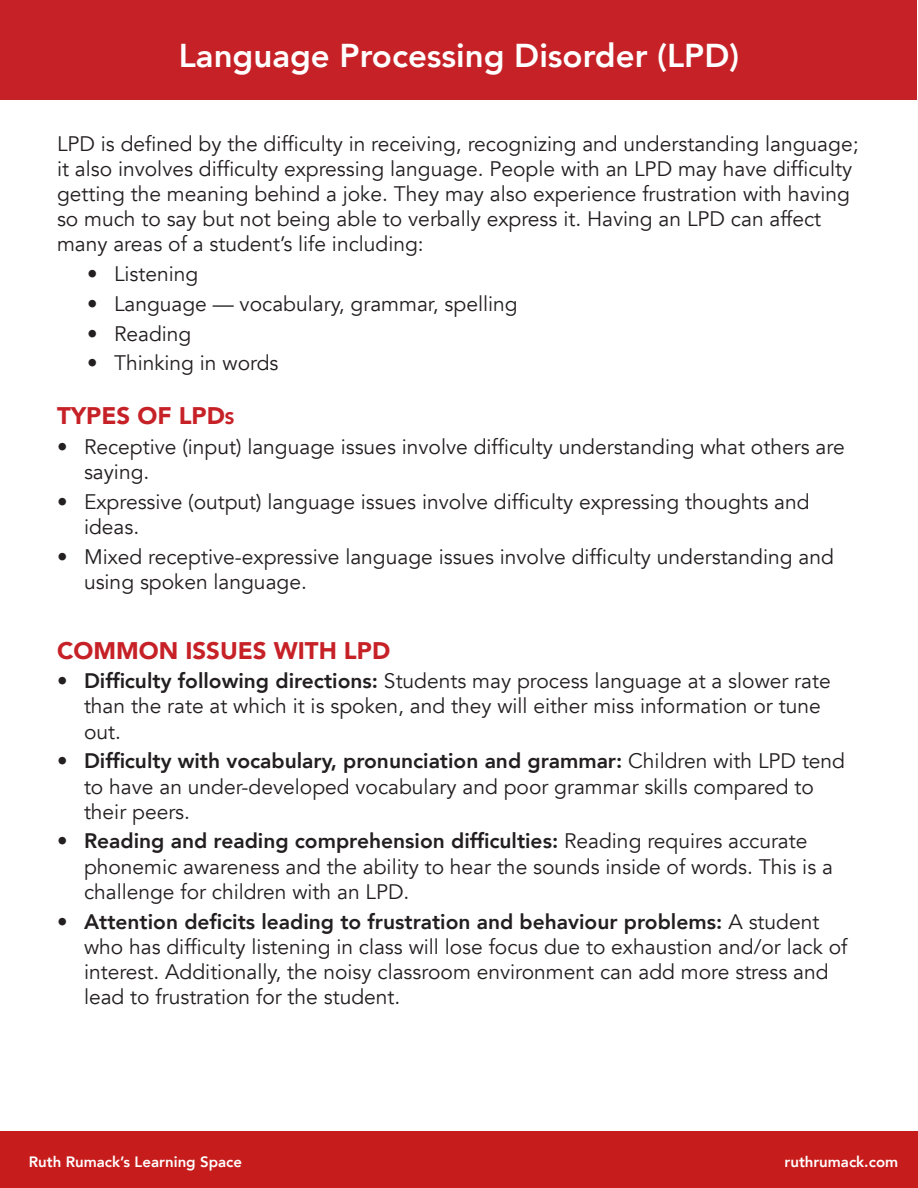
<style>
.page{position:relative;width:918px;height:1188px;background:#fff}
.page>*{position:absolute;margin:0;border:0;box-sizing:border-box;transform-origin:0 0}
.t1{font:800 33px "Avenir";color:#fff}
.t2{font:900 24px "Avenir";color:#c62127}
.t3{font:21px/25.2px "Avenir";color:#231f20}
.t4{font:800 15px "Avenir";color:#fff}
.s1{font-size:16.8px}
.s2{font-weight:800}
</style>
<div class="page">
<div style="left:0;top:1131px;width:918px;height:57px;background:#c71c1c"></div>
<div style="left:1px;top:1px;width:916px;height:99px;background:#c62127"></div>
<h1 class="t1" style="left:179px;top:34px;width:562px">Language Processing Disorder (LPD)</h1>
<p class="t3" style="left:57px;top:131px;width:803px">LPD is defined by the difficulty in receiving, recognizing and understanding language; it also involves difficulty expressing language. People with an LPD may have difficulty getting the meaning behind a joke. They may also experience frustration with having so much to say but not being able to verbally express it. Having an LPD can affect many areas of a student’s life including:</p>
<p class="t3" style="left:87px;top:262px;width:113px">• Listening</p>
<p class="t3" style="left:87px;top:292px;width:432px">• Language — vocabulary, grammar, spelling</p>
<p class="t3" style="left:87px;top:321px;width:106px">• Reading</p>
<p class="t3" style="left:87px;top:351px;width:193px">• Thinking in words</p>
<p class="t2" style="left:57px;top:400px;width:179px">TYPES OF LPD<span class="s1">s</span></p>
<p class="t3" style="left:84px;top:435px;width:762px;text-indent:-27px">• Receptive (input) language issues involve difficulty understanding what others are saying.</p>
<p class="t3" style="left:84px;top:490px;width:727px;text-indent:-27px">• Expressive (output) language issues involve difficulty expressing thoughts and ideas.</p>
<p class="t3" style="left:84px;top:544px;width:751px;text-indent:-27px">• Mixed receptive-expressive language issues involve difficulty understanding and using spoken language.</p>
<p class="t2" style="left:57px;top:634px;width:335px">COMMON ISSUES WITH LPD</p>
<p class="t3" style="left:84px;top:669px;width:748px;text-indent:-27px"><span class="s2">• Difficulty following directions:</span> Students may process language at a slower rate than the rate at which it is spoken, and they will either miss information or tune out.</p>
<p class="t3" style="left:84px;top:749px;width:763px;text-indent:-27px"><span class="s2">• Difficulty with vocabulary, pronunciation and grammar:</span> Children with LPD tend to have an under-developed vocabulary and poor grammar skills compared to their peers.</p>
<p class="t3" style="left:84px;top:829px;width:751px;text-indent:-27px"><span class="s2">• Reading and reading comprehension difficulties:</span> Reading requires accurate phonemic awareness and the ability to hear the sounds inside of words. This is a challenge for children with an LPD.</p>
<p class="t3" style="left:84px;top:909px;width:765px;text-indent:-27px"><span class="s2">• Attention deficits leading to frustration and behaviour problems:</span> A student who has difficulty listening in class will lose focus due to exhaustion and/or lack of interest. Additionally, the noisy classroom environment can add more stress and lead to frustration for the student.</p>
<p class="t4" style="left:29px;top:1152px;width:215px">Ruth Rumack’s Learning Space</p>
<p class="t4" style="left:785px;top:1152px;width:115px">ruthrumack.com</p>
</div>
